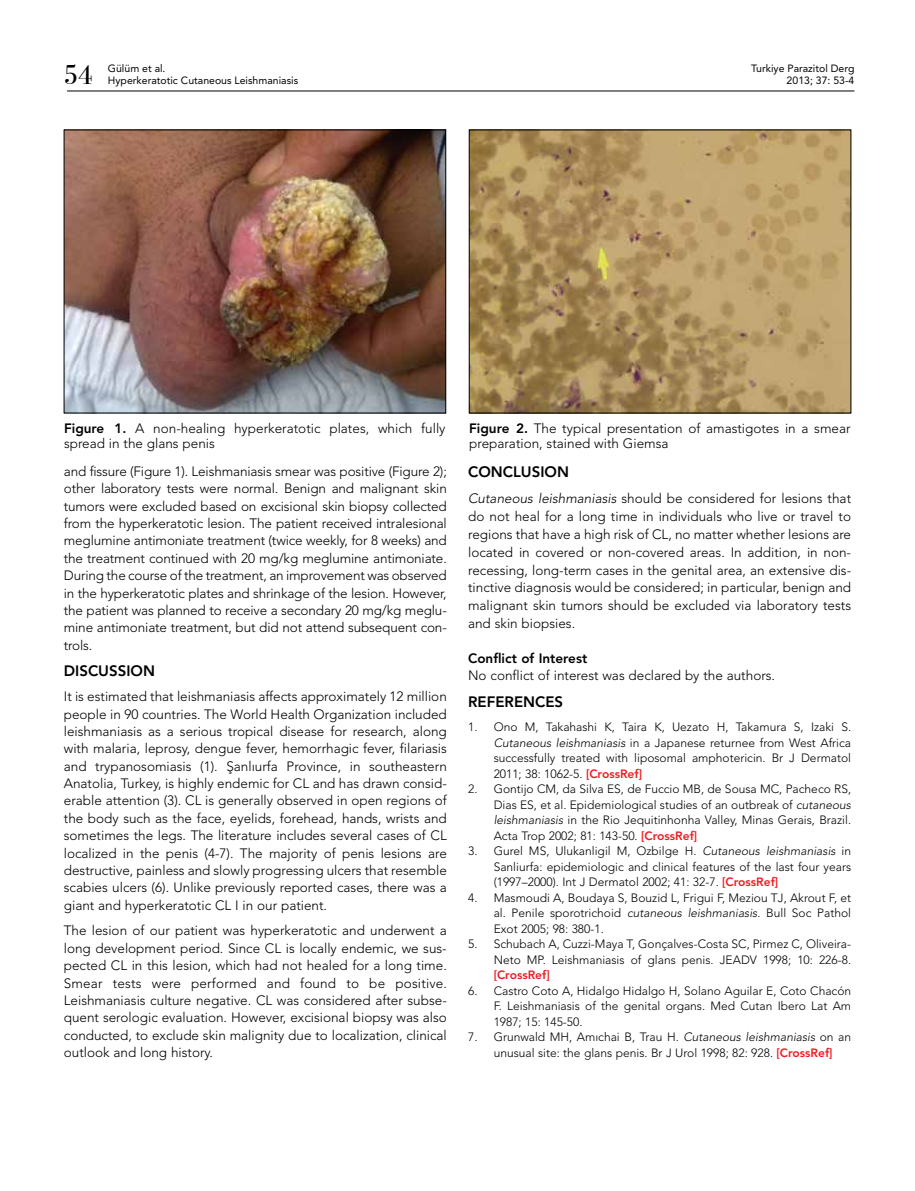
<style>
.page{position:relative;width:915px;height:1191px;background:#fff}
.page>*{position:absolute;margin:0;border:0;box-sizing:border-box;transform-origin:0 0}
.t1{font:27px "Bodoni Svty Two ITCTT Book";color:#000}
.t2{font:800 15px "Avenir LT Std";color:#000}
.t3{font:300 13.5px/17.4px "Avenir LT Std";color:#000;text-align:justify}
.t4{font:800 13.5px "Avenir LT Std";color:#000}
.t5{font:300 12px/15.5px "Avenir LT Std";color:#000;text-align:justify}
.t6{font:800 12px "Avenir LT Std";color:#ed1d24}
.t7{font:10.5px/12.8px "Avenir LT Std";color:#000;text-align:right}
.s1{font-weight:800}
.s2{font-style:italic}
.s3{font-weight:800;color:#ed1d24}
</style>
<div class="page">
<hr style="left:67px;top:91px;width:787px;height:1px;background:#000">
<img style="left:66px;top:132px;width:378px;height:279px">
<div style="left:64px;top:130px;width:382px;height:283px;border:1px solid #000"></div>
<img style="left:471px;top:132px;width:377px;height:279px">
<h1 class="t1" style="left:64px;top:53px;width:30px">54</h1>
<p class="t7" style="left:108px;top:62px;width:59px">Gülüm et al.</p>
<p class="t7" style="left:108px;top:74px;width:192px">Hyperkeratotic Cutaneous Leishmaniasis</p>
<p class="t7" style="left:751px;top:62px;width:105px">Turkiye Parazitol Derg<br>2013; 37: 53-4</p>
<p class="t3" style="left:64px;top:421px;width:383px;line-height:15px"><span class="s1">Figure 1.</span> A non-healing hyperkeratotic plates, which fully spread in the glans penis</p>
<p class="t3" style="left:469px;top:421px;width:383px;line-height:15px"><span class="s1">Figure 2.</span> The typical presentation of amastigotes in a smear preparation, stained with Giemsa</p>
<p class="t3" style="left:64px;top:462px;width:384px">and fissure (Figure 1). Leishmaniasis smear was positive (Figure 2); other laboratory tests were normal. Benign and malignant skin tumors were excluded based on excisional skin biopsy collected from the hyperkeratotic lesion. The patient received intralesional meglumine antimoniate treatment (twice weekly, for 8 weeks) and the treatment continued with 20 mg/kg meglumine antimoniate.<br>During the course of the treatment, an improvement was observed in the hyperkeratotic plates and shrinkage of the lesion. However, the patient was planned to receive a secondary 20 mg/kg meglu&shy;mine antimoniate treatment, but did not attend subsequent con&shy;trols.</p>
<p class="t2" style="left:64px;top:661px;width:93px">DISCUSSION</p>
<p class="t3" style="left:64px;top:688px;width:384px">It is estimated that leishmaniasis affects approximately 12 million people in 90 countries. The World Health Organization included leishmaniasis as a serious tropical disease for research, along with malaria, leprosy, dengue fever, hemorrhagic fever, filariasis and trypanosomiasis (1). Şanlıurfa Province, in southeastern Anatolia, Turkey, is highly endemic for CL and has drawn consid&shy;erable attention (3). CL is generally observed in open regions of the body such as the face, eyelids, forehead, hands, wrists and sometimes the legs. The literature includes several cases of CL localized in the penis (4-7). The majority of penis lesions are destructive, painless and slowly progressing ulcers that resemble scabies ulcers (6). Unlike previously reported cases, there was a giant and hyperkeratotic CL I in our patient.</p>
<p class="t3" style="left:64px;top:922px;width:384px">The lesion of our patient was hyperkeratotic and underwent a long development period. Since CL is locally endemic, we sus&shy;pected CL in this lesion, which had not healed for a long time.<br>Smear tests were performed and found to be positive.<br>Leishmaniasis culture negative. CL was considered after subse&shy;quent serologic evaluation. However, excisional biopsy was also conducted, to exclude skin malignity due to localization, clinical outlook and long history.</p>
<p class="t2" style="left:468px;top:463px;width:102px">CONCLUSION</p>
<p class="t3" style="left:468px;top:490px;width:384px"><span class="s2">Cutaneous leishmaniasis</span> should be considered for lesions that do not heal for a long time in individuals who live or travel to regions that have a high risk of CL, no matter whether lesions are located in covered or non-covered areas. In addition, in non&shy;recessing, long-term cases in the genital area, an extensive dis&shy;tinctive diagnosis would be considered; in particular, benign and malignant skin tumors should be excluded via laboratory tests and skin biopsies.</p>
<p class="t4" style="left:468px;top:650px;width:121px">Conflict of Interest</p>
<p class="t3" style="left:468px;top:667px;width:308px">No conflict of interest was declared by the authors.</p>
<p class="t2" style="left:468px;top:693px;width:96px">REFERENCES</p>
<p class="t5" style="left:493px;top:719px;width:359px;text-indent:-26px">1. Ono M, Takahashi K, Taira K, Uezato H, Takamura S, Izaki S.<br><span class="s2">Cutaneous leishmaniasis</span> in a Japanese returnee from West Africa successfully treated with liposomal amphotericin. Br J Dermatol 2011; 38: 1062-5. <span class="s3">[CrossRef]</span></p>
<p class="t5" style="left:493px;top:781px;width:359px;text-indent:-26px">2. Gontijo CM, da Silva ES, de Fuccio MB, de Sousa MC, Pacheco RS, Dias ES, et al. Epidemiological studies of an outbreak of <span class="s2">cutaneous leishmaniasis</span> in the Rio Jequitinhonha Valley, Minas Gerais, Brazil.<br>Acta Trop 2002; 81: 143-50. <span class="s3">[CrossRef]</span></p>
<p class="t5" style="left:493px;top:843px;width:359px;text-indent:-26px">3. Gurel MS, Ulukanligil M, Ozbilge H. <span class="s2">Cutaneous leishmaniasis</span> in Sanliurfa: epidemiologic and clinical features of the last four years (1997–2000). Int J Dermatol 2002; 41: 32-7. <span class="s3">[CrossRef]</span></p>
<p class="t5" style="left:493px;top:890px;width:359px;text-indent:-26px">4. Masmoudi A, Boudaya S, Bouzid L, Frigui F, Meziou TJ, Akrout F, et al. Penile sporotrichoid <span class="s2">cutaneous leishmaniasis</span>. Bull Soc Pathol Exot 2005; 98: 380-1.</p>
<p class="t5" style="left:468px;top:936px;width:384px;text-align:right">5. Schubach A, Cuzzi-Maya T, Gonçalves-Costa SC, Pirmez C, Oliveira-<br>Neto MP. Leishmaniasis of glans penis. JEADV 1998; 10: 226-8.</p>
<p class="t6" style="left:493px;top:968px;width:57px">[CrossRef]</p>
<p class="t5" style="left:493px;top:983px;width:359px;text-indent:-26px">6. Castro Coto A, Hidalgo Hidalgo H, Solano Aguilar E, Coto Chacón F. Leishmaniasis of the genital organs. Med Cutan Ibero Lat Am 1987; 15: 145-50.</p>
<p class="t5" style="left:468px;top:1029px;width:384px;text-align:center">7. Grunwald MH, Amıchai B, Trau H. <span class="s2">Cutaneous leishmaniasis</span> on an unusual site: the glans penis. Br J Urol 1998; 82: 928. <span class="s3">[CrossRef]</span></p>
</div>
